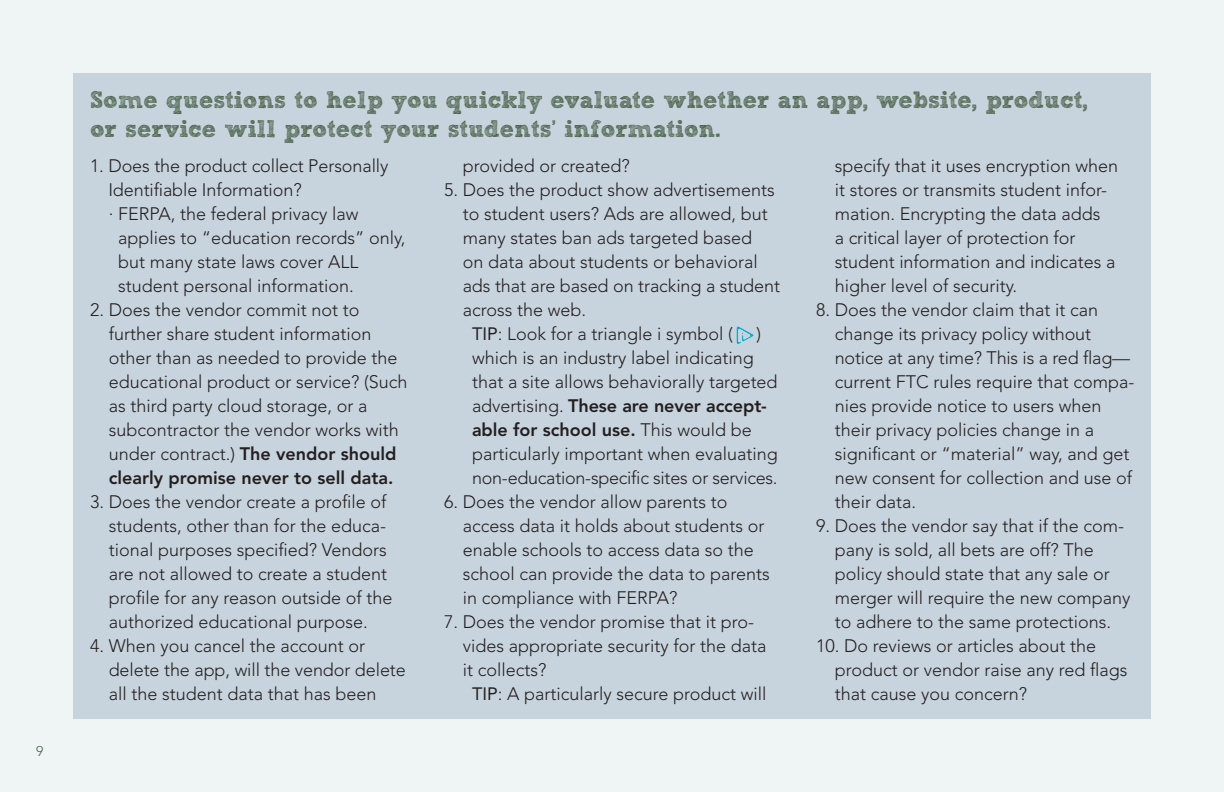
<style>
.page{position:relative;width:1224px;height:792px;background:#eff5f4}
.page>*{position:absolute;margin:0;border:0;box-sizing:border-box;transform-origin:0 0}
.t1{font:24px "Sketch Rockwell";color:#4c634c}
.t2{font:300 18px "Avenir";color:#231f20}
.t3{font:800 18px "Avenir";color:#231f20}
.t4{font:300 14px "Avenir";color:#4c634c}
.s1{font-weight:400}
.s2{font-weight:300}
.s3{font-weight:800}
</style>
<div class="page">
<div style="left:73px;top:73px;width:1078px;height:646px;background:#c8d4dd"></div>
<img style="left:737px;top:326px;width:16px;height:18px">
<p class="t4" style="left:36px;top:743px;width:9px">9</p>
<p class="t1" style="left:90px;top:87px;width:999px">Some questions to help you quickly evaluate whether an app, website, product,</p>
<p class="t1" style="left:90px;top:115px;width:632px">or service will protect your students’ information.</p>
<p class="t2" style="left:463px;top:155px;width:169px">provided or created?</p>
<p class="t2" style="left:444px;top:179px;width:332px">5. Does the product show advertisements</p>
<p class="t2" style="left:463px;top:203px;width:307px">to student users? Ads are allowed, but</p>
<p class="t2" style="left:463px;top:227px;width:291px">many states ban ads targeted based</p>
<p class="t2" style="left:463px;top:251px;width:297px">on data about students or behavioral</p>
<p class="t2" style="left:463px;top:275px;width:319px">ads that are based on tracking a student</p>
<p class="t2" style="left:463px;top:299px;width:125px">across the web.</p>
<p class="t2" style="left:472px;top:323px;width:262px"><span class="s1">TIP</span>: Look for a triangle i symbol (</p>
<p class="t2" style="left:756px;top:323px;width:6px">)</p>
<p class="t2" style="left:472px;top:347px;width:283px">which is an industry label indicating</p>
<p class="t2" style="left:472px;top:371px;width:307px">that a site allows behaviorally targeted</p>
<p class="t3" style="left:472px;top:395px;width:296px"><span class="s2">advertising.</span> These are never accept-</p>
<p class="t3" style="left:472px;top:419px;width:281px">able for school use. <span class="s2">This would be</span></p>
<p class="t2" style="left:472px;top:443px;width:307px">particularly important when evaluating</p>
<p class="t2" style="left:472px;top:467px;width:307px">non-education-specific sites or services.</p>
<p class="t2" style="left:444px;top:491px;width:285px">6. Does the vendor allow parents to</p>
<p class="t2" style="left:463px;top:515px;width:303px">access data it holds about students or</p>
<p class="t2" style="left:463px;top:539px;width:293px">enable schools to access data so the</p>
<p class="t2" style="left:463px;top:563px;width:309px">school can provide the data to parents</p>
<p class="t2" style="left:463px;top:587px;width:216px">in compliance with FERPA?</p>
<p class="t2" style="left:444px;top:611px;width:312px">7. Does the vendor promise that it pro-</p>
<p class="t2" style="left:463px;top:635px;width:305px">vides appropriate security for the data</p>
<p class="t2" style="left:463px;top:659px;width:85px">it collects?</p>
<p class="t2" style="left:472px;top:683px;width:296px"><span class="s1">TIP</span>: A particularly secure product will</p>
<p class="t2" style="left:835px;top:155px;width:285px">specify that it uses encryption when</p>
<p class="t2" style="left:835px;top:179px;width:274px">it stores or transmits student infor-</p>
<p class="t2" style="left:835px;top:203px;width:267px">mation. Encrypting the data adds</p>
<p class="t2" style="left:835px;top:227px;width:242px">a critical layer of protection for</p>
<p class="t2" style="left:835px;top:251px;width:282px">student information and indicates a</p>
<p class="t2" style="left:835px;top:275px;width:184px">higher level of security.</p>
<p class="t2" style="left:816px;top:299px;width:284px">8. Does the vendor claim that it can</p>
<p class="t2" style="left:835px;top:323px;width:258px">change its privacy policy without</p>
<p class="t2" style="left:835px;top:347px;width:297px">notice at any time? This is a red flag—</p>
<p class="t2" style="left:835px;top:371px;width:301px">current FTC rules require that compa-</p>
<p class="t2" style="left:835px;top:395px;width:268px">nies provide notice to users when</p>
<p class="t2" style="left:835px;top:419px;width:261px">their privacy policies change in a</p>
<p class="t2" style="left:835px;top:443px;width:296px">significant or “material” way, and get</p>
<p class="t2" style="left:835px;top:467px;width:299px">new consent for collection and use of</p>
<p class="t2" style="left:835px;top:491px;width:83px">their data.</p>
<p class="t2" style="left:816px;top:515px;width:310px">9. Does the vendor say that if the com-</p>
<p class="t2" style="left:835px;top:539px;width:261px">pany is sold, all bets are off? The</p>
<p class="t2" style="left:835px;top:563px;width:277px">policy should state that any sale or</p>
<p class="t2" style="left:835px;top:587px;width:297px">merger will require the new company</p>
<p class="t2" style="left:835px;top:611px;width:278px">to adhere to the same protections.</p>
<p class="t2" style="left:816px;top:635px;width:282px">10. Do reviews or articles about the</p>
<p class="t2" style="left:835px;top:659px;width:294px">product or vendor raise any red flags</p>
<p class="t2" style="left:835px;top:683px;width:194px">that cause you concern?</p>
<p class="t2" style="left:90px;top:155px;width:300px">1. Does the product collect Personally</p>
<p class="t2" style="left:108px;top:179px;width:195px">Identifiable Information?</p>
<p class="t2" style="left:109px;top:203px;width:251px">· FERPA, the federal privacy law</p>
<p class="t2" style="left:118px;top:227px;width:289px">applies to “education records” only,</p>
<p class="t2" style="left:118px;top:251px;width:242px">but many state laws cover ALL</p>
<p class="t2" style="left:118px;top:275px;width:237px">student personal information.</p>
<p class="t2" style="left:90px;top:299px;width:271px">2. Does the vendor commit not to</p>
<p class="t2" style="left:109px;top:323px;width:264px">further share student information</p>
<p class="t2" style="left:109px;top:347px;width:290px">other than as needed to provide the</p>
<p class="t2" style="left:109px;top:371px;width:300px">educational product or service? (Such</p>
<p class="t2" style="left:109px;top:395px;width:260px">as third party cloud storage, or a</p>
<p class="t2" style="left:109px;top:419px;width:292px">subcontractor the vendor works with</p>
<p class="t2" style="left:109px;top:443px;width:289px">under contract.) <span class="s3">The vendor should</span></p>
<p class="t3" style="left:109px;top:467px;width:286px">clearly promise never to sell data.</p>
<p class="t2" style="left:90px;top:491px;width:298px">3. Does the vendor create a profile of</p>
<p class="t2" style="left:109px;top:515px;width:279px">students, other than for the educa-</p>
<p class="t2" style="left:109px;top:539px;width:280px">tional purposes specified? Vendors</p>
<p class="t2" style="left:109px;top:563px;width:280px">are not allowed to create a student</p>
<p class="t2" style="left:109px;top:587px;width:285px">profile for any reason outside of the</p>
<p class="t2" style="left:109px;top:611px;width:261px">authorized educational purpose.</p>
<p class="t2" style="left:90px;top:635px;width:277px">4. When you cancel the account or</p>
<p class="t2" style="left:109px;top:659px;width:299px">delete the app, will the vendor delete</p>
<p class="t2" style="left:109px;top:683px;width:269px">all the student data that has been</p>
</div>
